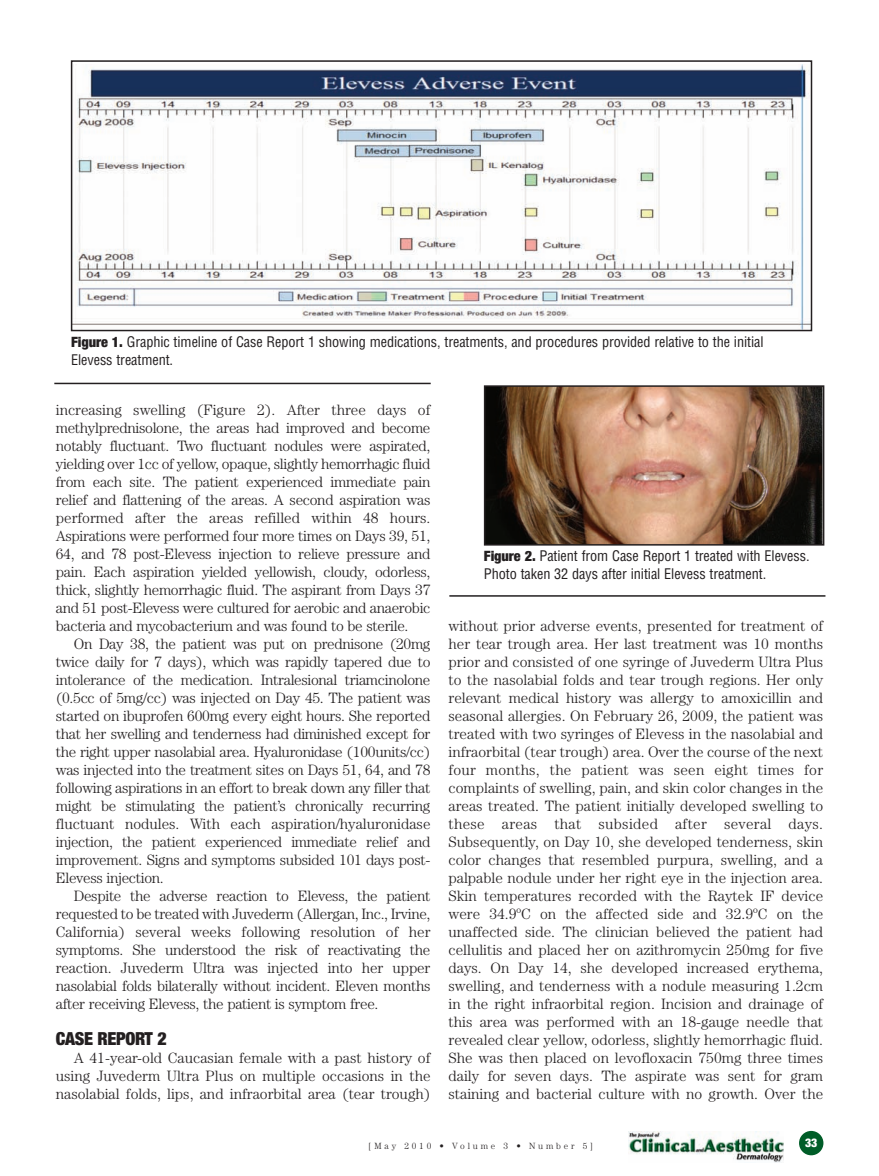
<style>
.page{position:relative;width:879px;height:1176px;background:#fff}
.page>*{position:absolute;margin:0;border:0;box-sizing:border-box;transform-origin:0 0}
.t1{font:900 condensed 18px "Helvetica Neue LT Std";letter-spacing:-.02em;color:#231f20}
.t2{font:300 15px/18px "Century Std";letter-spacing:-.02em;color:#231f20;text-align:justify}
.t3{font:condensed 14.25px/18px "Helvetica";letter-spacing:-.005em;color:#231f20}
.t4{font:900 condensed 12px "Helvetica Neue LT Std";color:#fff}
.t5{font:300 9px "Century Std";letter-spacing:.31em;color:#231f20}
.s1{font-family:"Helvetica Neue LT Std";font-weight:900}
</style>
<div class="page">
<div style="left:798px;top:1130px;width:25px;height:24px;background:#005d28;border-radius:50%"></div>
<img style="left:628px;top:1131px;width:155px;height:31px">
<img style="left:74px;top:64px;width:734px;height:264px">
<div style="left:71px;top:60px;width:740px;height:271px;border:2px solid #231f20"></div>
<img style="left:486px;top:388px;width:334px;height:154px">
<div style="left:483px;top:385px;width:340px;height:160px;border:2px solid #231f20"></div>
<hr style="left:54px;top:382px;width:376px;height:2px;background:#231f20">
<hr style="left:449px;top:595px;width:376px;height:1px;background:#231f20">
<p class="t3" style="left:71px;top:333px;width:693px"><span class="s1">Figure 1.</span> Graphic timeline of Case Report 1 showing medications, treatments, and procedures provided relative to the initial<br>Elevess treatment.</p>
<p class="t2" style="left:56px;top:402px;width:376px">increasing swelling (Figure 2). After three days of methylprednisolone, the areas had improved and become notably fluctuant. Two fluctuant nodules were aspirated, yielding over 1cc of yellow, opaque, slightly hemorrhagic fluid from each site. The patient experienced immediate pain relief and flattening of the areas. A second aspiration was performed after the areas refilled within 48 hours.<br>Aspirations were performed four more times on Days 39, 51, 64, and 78 post-Elevess injection to relieve pressure and pain. Each aspiration yielded yellowish, cloudy, odorless, thick, slightly hemorrhagic fluid. The aspirant from Days 37 and 51 post-Elevess were cultured for aerobic and anaerobic bacteria and mycobacterium and was found to be sterile.</p>
<p class="t2" style="left:56px;top:636px;width:376px;text-indent:18px">On Day 38, the patient was put on prednisone (20mg twice daily for 7 days), which was rapidly tapered due to intolerance of the medication. Intralesional triamcinolone (0.5cc of 5mg/cc) was injected on Day 45. The patient was started on ibuprofen 600mg every eight hours. She reported that her swelling and tenderness had diminished except for the right upper nasolabial area. Hyaluronidase (100units/cc) was injected into the treatment sites on Days 51, 64, and 78 following aspirations in an effort to break down any filler that might be stimulating the patient’s chronically recurring fluctuant nodules. With each aspiration/hyaluronidase injection, the patient experienced immediate relief and improvement. Signs and symptoms subsided 101 days post-Elevess injection.</p>
<p class="t2" style="left:56px;top:888px;width:376px;text-indent:18px">Despite the adverse reaction to Elevess, the patient requested to be treated with Juvederm (Allergan, Inc., Irvine, California) several weeks following resolution of her symptoms. She understood the risk of reactivating the reaction. Juvederm Ultra was injected into her upper nasolabial folds bilaterally without incident. Eleven months after receiving Elevess, the patient is symptom free.</p>
<p class="t1" style="left:56px;top:1031px;width:112px">CASE REPORT 2</p>
<p class="t2" style="left:56px;top:1050px;width:376px;text-indent:18px">A 41-year-old Caucasian female with a past history of using Juvederm Ultra Plus on multiple occasions in the nasolabial folds, lips, and infraorbital area (tear trough)</p>
<p class="t3" style="left:483px;top:547px;width:327px"><span class="s1">Figure 2.</span> Patient from Case Report 1 treated with Elevess.<br>Photo taken 32 days after initial Elevess treatment.</p>
<p class="t2" style="left:448px;top:618px;width:376px">without prior adverse events, presented for treatment of her tear trough area. Her last treatment was 10 months prior and consisted of one syringe of Juvederm Ultra Plus to the nasolabial folds and tear trough regions. Her only relevant medical history was allergy to amoxicillin and seasonal allergies. On February 26, 2009, the patient was treated with two syringes of Elevess in the nasolabial and infraorbital (tear trough) area. Over the course of the next four months, the patient was seen eight times for complaints of swelling, pain, and skin color changes in the areas treated. The patient initially developed swelling to these areas that subsided after several days.<br>Subsequently, on Day 10, she developed tenderness, skin color changes that resembled purpura, swelling, and a palpable nodule under her right eye in the injection area.<br>Skin temperatures recorded with the Raytek IF device were 34.9ºC on the affected side and 32.9ºC on the unaffected side. The clinician believed the patient had cellulitis and placed her on azithromycin 250mg for five days. On Day 14, she developed increased erythema, swelling, and tenderness with a nodule measuring 1.2cm in the right infraorbital region. Incision and drainage of this area was performed with an 18-gauge needle that revealed clear yellow, odorless, slightly hemorrhagic fluid.<br>She was then placed on levofloxacin 750mg three times daily for seven days. The aspirate was sent for gram staining and bacterial culture with no growth. Over the</p>
<p class="t5" style="left:368px;top:1141px;width:226px">[May 2010 • Volume 3 • Number 5]</p>
<p class="t4" style="left:804px;top:1137px;width:14px">33</p>
</div>
